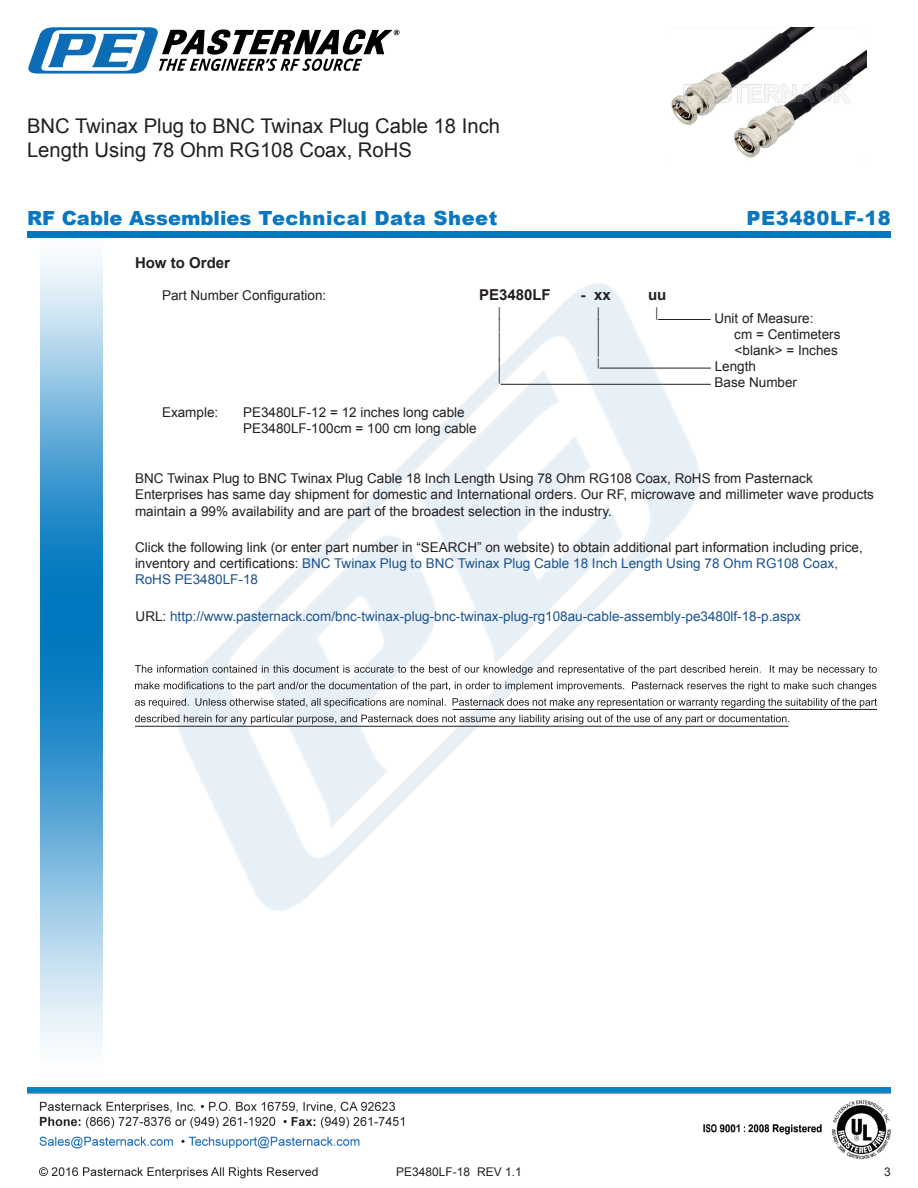
<style>
.page{position:relative;width:918px;height:1188px;background:#fff}
.page>*{position:absolute;margin:0;border:0;box-sizing:border-box;transform-origin:0 0}
.Specs_Para{font:30px "Arial";color:#231f20;scale:.33 1}
.Specs_Para-2{font:26.85px "Arial";color:#231f20;scale:.37 1}
.Specs_Para-3{font:25.8px "Arial";color:#231f20;scale:.39 1}
.Web_Description_Para{font:20.25px/24.3px "Arial";color:#231f20}
.t1{font:900 19.5px "Arial";letter-spacing:.01em;color:#0c77be}
.t2{font:900 19.5px "Arial";letter-spacing:.03em;color:#0c77be}
.Head1_for_Compliance{font:700 15px "Arial";color:#231f20}
.Specs_Para-4{font:700 15px "Arial";color:#231f20}
.Specs_Para-5{font:700 15px "Arial";color:#231f20;scale:1.04 1}
.Web_Description_Para-2{font:13.5px/16.2px "Arial";color:#231f20}
.Specs_Para-6{font:13.5px "Arial";color:#231f20}
.Web_Description_Para-3{font:13.5px "Arial";color:#1a5392}
.Specs_Para-7{font:13.5px "Arial";color:#231f20;scale:.75 1}
.t3{font:12px "Arial";color:#231f20}
.Specs_Para-8{font:11.25px "Arial";color:#231f20;scale:.86 1}
.s1{color:#1a5392}
.s2{color:#231f20}
</style>
<div class="page">
<img style="left:39px;top:1100px;width:852px;height:79px">
<img style="left:102px;top:255px;width:719px;height:715px">
<img style="left:27px;top:1088px;width:864px;height:7px">
<svg style="left:28px;top:27px;width:372px;height:47px"></svg>
<img style="left:40px;top:237px;width:62px;height:811px">
<div style="left:27px;top:231px;width:864px;height:6px;background:#0177c0"></div>
<hr style="left:658px;top:319px;width:53px;height:1px;background:#231f20">
<hr style="left:600px;top:368px;width:111px;height:1px;background:#231f20">
<hr style="left:501px;top:384px;width:210px;height:1px;background:#231f20">
<svg style="left:135px;top:665px;width:742px;height:10px"></svg>
<svg style="left:135px;top:682px;width:741px;height:9px"></svg>
<svg style="left:135px;top:698px;width:742px;height:10px"></svg>
<svg style="left:135px;top:715px;width:654px;height:9px"></svg>
<hr style="left:453px;top:709px;width:424px;height:1px;background:#231f20">
<hr style="left:135px;top:726px;width:653px;height:1px;background:#231f20">
<img style="left:671px;top:27px;width:195px;height:131px">
<h1 class="Web_Description_Para" style="left:27px;top:114px;width:475px">BNC Twinax Plug to BNC Twinax Plug Cable 18 Inch<br>Length Using 78 Ohm RG108 Coax, RoHS</h1>
<p class="t1" style="left:27px;top:204px;width:472px">RF Cable Assemblies Technical Data Sheet</p>
<p class="t2" style="left:746px;top:204px;width:146px">PE3480LF-18</p>
<p class="Head1_for_Compliance" style="left:135px;top:253px;width:97px">How to Order</p>
<p class="Specs_Para-6" style="left:162px;top:286px;width:166px">Part Number Configuration:</p>
<p class="Specs_Para-4" style="left:479px;top:284px;width:73px">PE3480LF</p>
<p class="Specs_Para-5" style="left:580px;top:284px;width:31px">- xx</p>
<p class="Specs_Para-4" style="left:648px;top:284px;width:20px">uu</p>
<p class="Specs_Para-7" style="left:498px;top:303px;width:5px">|</p>
<p class="Specs_Para-7" style="left:597px;top:303px;width:5px">|</p>
<p class="Specs_Para-7" style="left:656px;top:303px;width:5px">|</p>
<p class="Specs_Para-6" style="left:714px;top:309px;width:101px">Unit of Measure:</p>
<p class="Specs_Para-7" style="left:498px;top:316px;width:5px">|</p>
<p class="Specs_Para-7" style="left:597px;top:316px;width:5px">|</p>
<p class="Specs_Para-6" style="left:734px;top:325px;width:108px">cm = Centimeters</p>
<p class="Specs_Para" style="left:498px;top:323px;width:9px">|</p>
<p class="Specs_Para-2" style="left:597px;top:324px;width:9px">|</p>
<p class="Specs_Para-6" style="left:735px;top:341px;width:105px">&lt;blank&gt; = Inches</p>
<p class="Specs_Para-8" style="left:597px;top:354px;width:4px">|</p>
<p class="Specs_Para-6" style="left:715px;top:358px;width:43px">Length</p>
<p class="Specs_Para-3" style="left:498px;top:352px;width:8px">|</p>
<p class="Specs_Para-6" style="left:715px;top:374px;width:84px">Base Number</p>
<p class="Specs_Para-6" style="left:162px;top:403px;width:58px">Example:</p>
<p class="Specs_Para-6" style="left:243px;top:403px;width:223px">PE3480LF-12 = 12 inches long cable</p>
<p class="Specs_Para-6" style="left:243px;top:420px;width:235px">PE3480LF-100cm = 100 cm long cable</p>
<h1 class="Web_Description_Para-2" style="left:135px;top:471px;width:741px">BNC Twinax Plug to BNC Twinax Plug Cable 18 Inch Length Using 78 Ohm RG108 Coax, RoHS from Pasternack<br>Enterprises has same day shipment for domestic and International orders. Our RF, microwave and millimeter wave products maintain a 99% availability and are part of the broadest selection in the industry.</h1>
<h1 class="Web_Description_Para-2" style="left:135px;top:539px;width:729px">Click the following link (or enter part number in “SEARCH” on website) to obtain additional part information including price, inventory and certifications: <span class="s1">BNC Twinax Plug to BNC Twinax Plug Cable 18 Inch Length Using 78 Ohm RG108 Coax,<br>RoHS PE3480LF-18</span></h1>
<h1 class="Web_Description_Para-3" style="left:136px;top:607px;width:667px"><span class="s2">URL:</span> http://www.pasternack.com/bnc-twinax-plug-bnc-twinax-plug-rg108au-cable-assembly-pe3480lf-18-p.aspx</h1>
<p class="t3" style="left:396px;top:1164px;width:127px">PE3480LF-18 REV 1.1</p>
<p class="t3" style="left:884px;top:1164px;width:8px">3</p>
</div>
